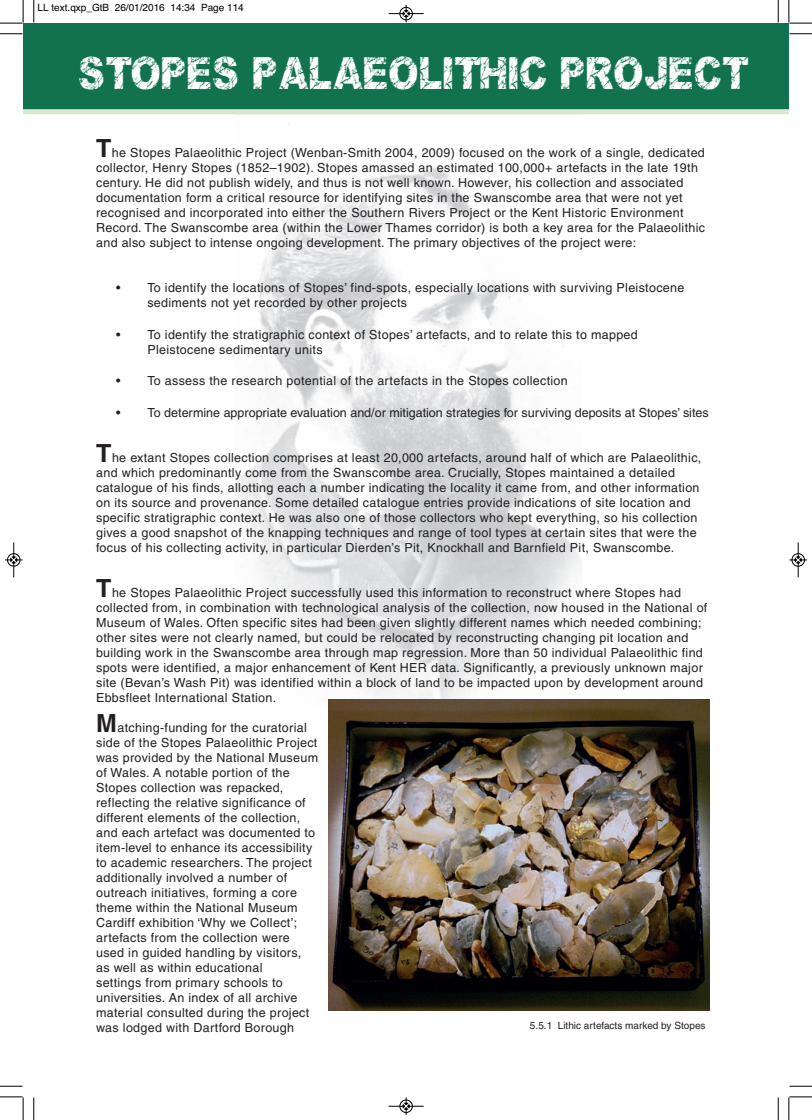
<style>
.page{position:relative;width:812px;height:1120px;background:#fff}
.page>*{position:absolute;margin:0;border:0;box-sizing:border-box;transform-origin:0 0}
.t1{font:42.5px "You Rook Marbelous";color:#fff}
.t2{font:12.5px/15px "Helvetica";letter-spacing:.025em;color:#231f20}
.t3{font:12.5px "Helvetica";color:#231f20}
.t4{font:10px "Helvetica";color:#000}
.t5{font:10px "Helvetica";color:#231f20}
.s1{font-weight:700;font-size:25px}
</style>
<div class="page">
<img style="left:235px;top:114px;width:346px;height:596px">
<div style="left:23px;top:23px;width:765px;height:91px;background:#12724f"></div>
<img style="left:329px;top:699px;width:380px;height:311px">
<svg style="left:33px;top:0;width:2px;height:23px"></svg>
<svg style="left:0;top:33px;width:22px;height:2px"></svg>
<svg style="left:777px;top:0;width:2px;height:23px"></svg>
<svg style="left:789px;top:33px;width:23px;height:2px"></svg>
<svg style="left:33px;top:1097px;width:2px;height:23px"></svg>
<svg style="left:0;top:1086px;width:22px;height:1px"></svg>
<svg style="left:777px;top:1097px;width:2px;height:23px"></svg>
<svg style="left:789px;top:1086px;width:23px;height:1px"></svg>
<svg style="left:0;top:0;width:24px;height:24px"></svg>
<svg style="left:788px;top:0;width:24px;height:24px"></svg>
<svg style="left:0;top:1096px;width:24px;height:24px"></svg>
<svg style="left:788px;top:1096px;width:24px;height:24px"></svg>
<div style="left:399px;top:7px;width:14px;height:13px;border:1px solid #fff;border-radius:50%"></div>
<hr style="left:388px;top:13px;width:35px;height:1px;background:#000">
<div style="left:400px;top:7px;width:12px;height:13px;border:1px solid #000;border-radius:50%"></div>
<svg style="left:403px;top:5px;width:6px;height:17px"></svg>
<div style="left:399px;top:1099px;width:14px;height:14px;border:1px solid #fff;border-radius:50%"></div>
<hr style="left:388px;top:1106px;width:35px;height:1px;background:#000">
<div style="left:400px;top:1100px;width:12px;height:13px;border:1px solid #000;border-radius:50%"></div>
<svg style="left:403px;top:1097px;width:6px;height:18px"></svg>
<div style="left:7px;top:553px;width:13px;height:14px;border:1px solid #fff;border-radius:50%"></div>
<hr style="left:14px;top:542px;width:1px;height:35px;background:#000">
<div style="left:7px;top:553px;width:13px;height:13px;border:1px solid #000;border-radius:50%"></div>
<svg style="left:5px;top:557px;width:17px;height:6px"></svg>
<div style="left:791px;top:553px;width:13px;height:14px;border:1px solid #fff;border-radius:50%"></div>
<hr style="left:798px;top:542px;width:1px;height:35px;background:#000">
<div style="left:791px;top:553px;width:13px;height:13px;border:1px solid #000;border-radius:50%"></div>
<svg style="left:789px;top:557px;width:18px;height:6px"></svg>
<p class="t4" style="left:38px;top:2px;width:208px">LL text.qxp_GtB 26/01/2016 14:34 Page 114</p>
<h1 class="t1" style="left:78px;top:44px;width:670px">STOPES PALAEOLITHIC PROJECT</h1>
<p class="t2" style="left:96px;top:147px;width:610px"><span class="s1">T</span>he Stopes Palaeolithic Project (Wenban-Smith 2004, 2009) focused on the work of a single, dedicated collector, Henry Stopes (1852–1902). Stopes amassed an estimated 100,000+ artefacts in the late 19th century. He did not publish widely, and thus is not well known. However, his collection and associated documentation form a critical resource for identifying sites in the Swanscombe area that were not yet recognised and incorporated into either the Southern Rivers Project or the Kent Historic Environment Record. The Swanscombe area (within the Lower Thames corridor) is both a key area for the Palaeolithic and also subject to intense ongoing development. The primary objectives of the project were:</p>
<p class="t2" style="left:147px;top:282px;width:538px;text-indent:-31px">• To identify the locations of Stopes’ find-spots, especially locations with surviving Pleistocene sediments not yet recorded by other projects</p>
<p class="t2" style="left:147px;top:328px;width:492px;text-indent:-31px">• To identify the stratigraphic context of Stopes’ artefacts, and to relate this to mapped<br>Pleistocene sedimentary units</p>
<p class="t2" style="left:116px;top:375px;width:453px">• To assess the research potential of the artefacts in the Stopes collection</p>
<p class="t3" style="left:116px;top:408px;width:594px">• To determine appropriate evaluation and/or mitigation strategies for surviving deposits at Stopes’ sites</p>
<p class="t2" style="left:96px;top:451px;width:606px"><span class="s1">T</span>he extant Stopes collection comprises at least 20,000 artefacts, around half of which are Palaeolithic, and which predominantly come from the Swanscombe area. Crucially, Stopes maintained a detailed catalogue of his finds, allotting each a number indicating the locality it came from, and other information on its source and provenance. Some detailed catalogue entries provide indications of site location and specific stratigraphic context. He was also one of those collectors who kept everything, so his collection gives a good snapshot of the knapping techniques and range of tool types at certain sites that were the focus of his collecting activity, in particular Dierden’s Pit, Knockhall and Barnfield Pit, Swanscombe.</p>
<p class="t2" style="left:96px;top:586px;width:612px"><span class="s1">T</span>he Stopes Palaeolithic Project successfully used this information to reconstruct where Stopes had collected from, in combination with technological analysis of the collection, now housed in the National of Museum of Wales. Often specific sites had been given slightly different names which needed combining; other sites were not clearly named, but could be relocated by reconstructing changing pit location and building work in the Swanscombe area through map regression. More than 50 individual Palaeolithic find spots were identified, a major enhancement of Kent HER data. Significantly, a previously unknown major site (Bevan’s Wash Pit) was identified within a block of land to be impacted upon by development around Ebbsfleet International Station.</p>
<p class="t2" style="left:96px;top:721px;width:223px"><span class="s1">M</span>atching-funding for the curatorial side of the Stopes Palaeolithic Project was provided by the National Museum of Wales. A notable portion of the Stopes collection was repacked, reflecting the relative significance of different elements of the collection, and each artefact was documented to item-level to enhance its accessibility to academic researchers. The project additionally involved a number of outreach initiatives, forming a core theme within the National Museum Cardiff exhibition ‘Why we Collect’; artefacts from the collection were used in guided handling by visitors,<br>as well as within educational<br>settings from primary schools to universities. An index of all archive material consulted during the project was lodged with Dartford Borough</p>
<p class="t5" style="left:530px;top:1022px;width:177px">5.5.1 Lithic artefacts marked by Stopes</p>
</div>
